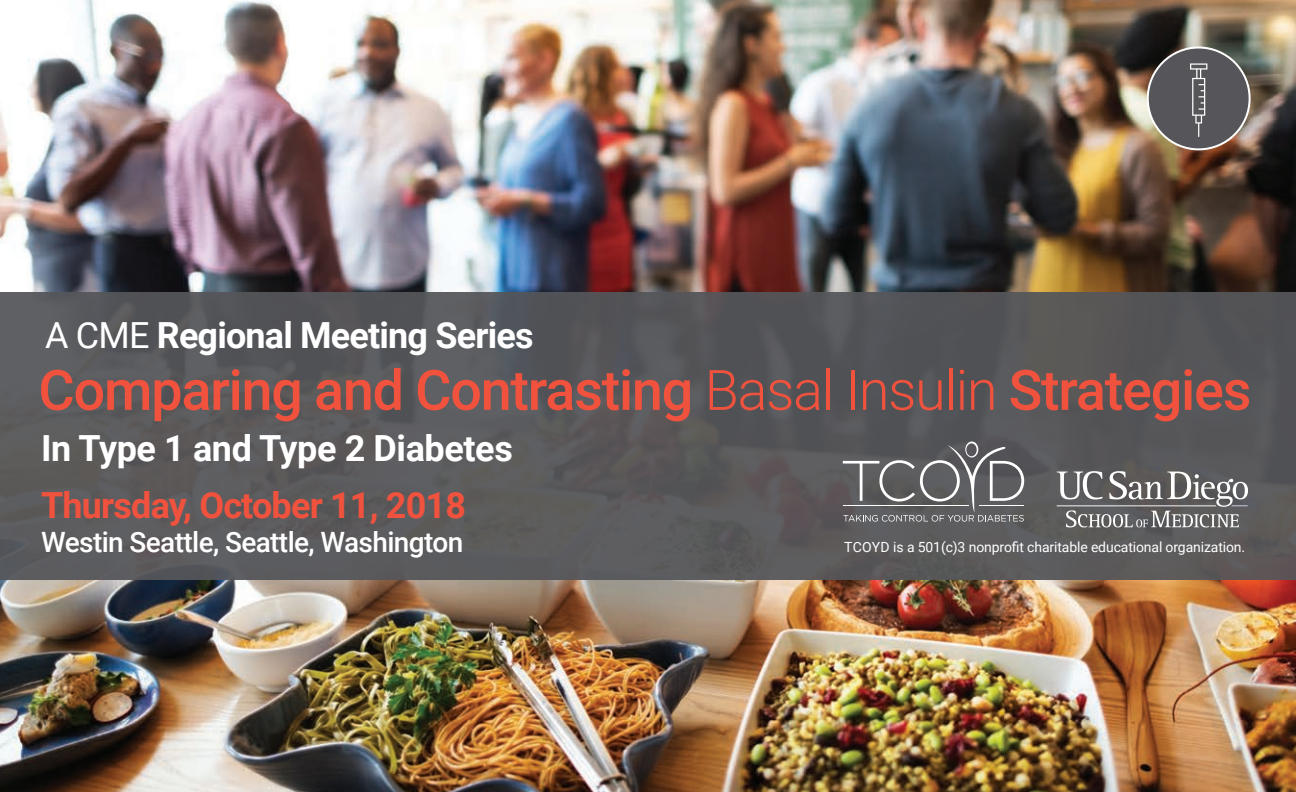
<style>
.page{position:relative;width:1296px;height:792px;background:#fff}
.page>*{position:absolute;margin:0;border:0;box-sizing:border-box;transform-origin:0 0}
.t1{font:500 55.8px "Roboto";letter-spacing:-.025em;color:#f0523e}
.t2{font:700 36px "Roboto";letter-spacing:-.025em;color:#fff}
.t3{font:700 36px "Roboto";letter-spacing:-.025em;color:#f0523e}
.t4{font:500 28px "Roboto";letter-spacing:-.02em;color:#fff}
.t5{font:14px "Roboto";letter-spacing:-.01em;color:#fff}
.s1{font-weight:400}
.s2{font-weight:300}
</style>
<div class="page">
<img style="left:0;top:0;width:1296px;height:792px">
<div style="left:0;top:292px;width:1296px;height:288px;background:#55565a"></div>
<svg style="left:843px;top:442px;width:181px;height:80px"></svg>
<svg style="left:1057px;top:471px;width:191px;height:56px"></svg>
<svg style="left:1148px;top:48px;width:102px;height:101px;background:#666363"></svg>
<div style="left:1147px;top:47px;width:104px;height:103px;border:2px solid #fff;border-radius:50%"></div>
<p class="t2" style="left:45px;top:310px;width:490px"><span class="s1">A CME</span> Regional Meeting Series</p>
<p class="t1" style="left:38px;top:351px;width:1215px">Comparing and Contrasting <span class="s2">Basal Insulin</span> Strategies</p>
<p class="t2" style="left:41px;top:423px;width:473px">In Type 1 and Type 2 Diabetes</p>
<p class="t3" style="left:41px;top:480px;width:426px">Thursday, October 11, 2018</p>
<p class="t4" style="left:41px;top:523px;width:424px">Westin Seattle, Seattle, Washington</p>
<p class="t5" style="left:844px;top:537px;width:403px">TCOYD is a 501(c)3 nonprofit charitable educational organization.</p>
</div>
